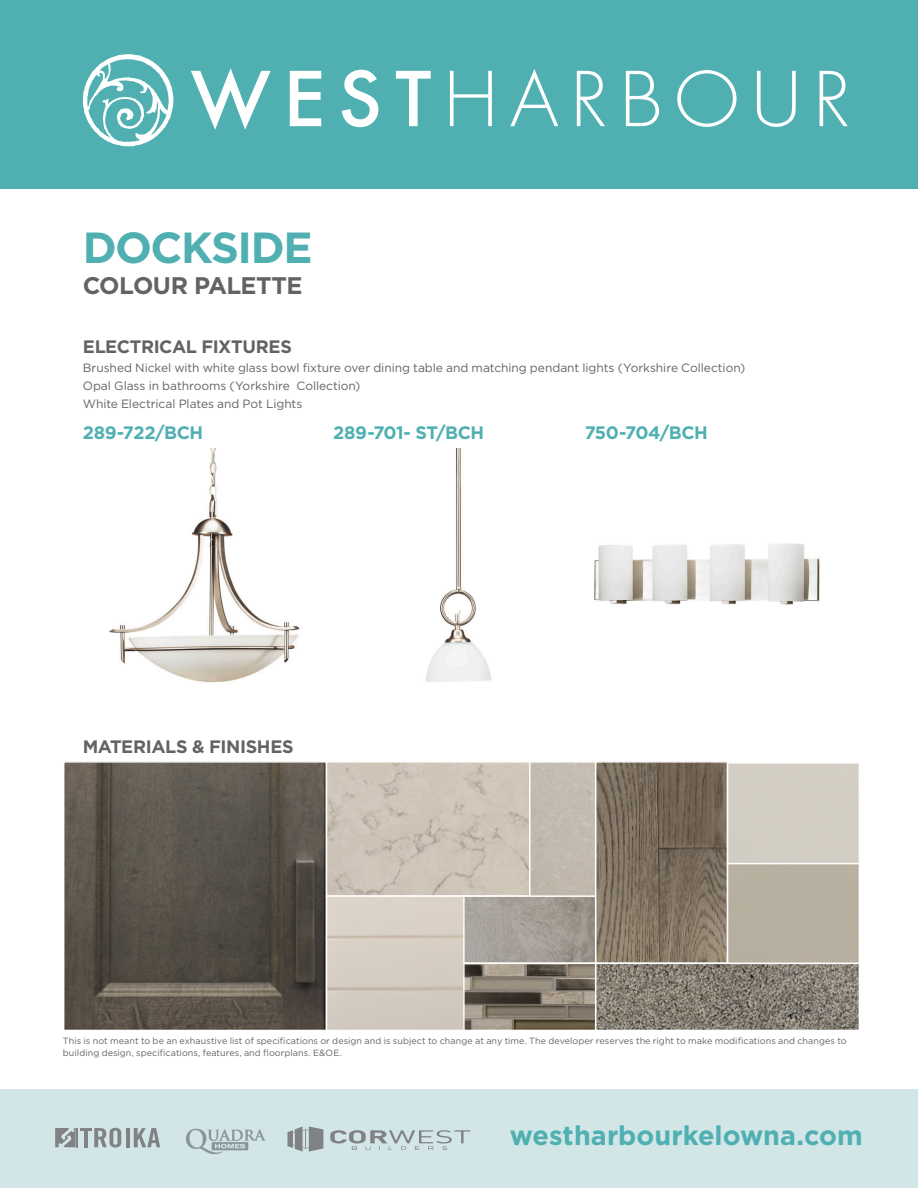
<style>
.page{position:relative;width:918px;height:1188px;background:#fff}
.page>*{position:absolute;margin:0;border:0;box-sizing:border-box;transform-origin:0 0}
.t1{font:700 43.5px "Gotham";letter-spacing:-.035em;color:#4fafb1}
.t2{font:700 27px "Gotham";color:#4fafb1}
.t3{font:700 24px "Gotham";letter-spacing:-.025em;color:#636366}
.t4{font:700 18px "Gotham";letter-spacing:-.02em;color:#636366}
.t5{font:700 18px "Gotham";letter-spacing:-.025em;color:#4fafb1}
.t6{font:12px/18px "Gotham";letter-spacing:-.005em;color:#636366}
.t7{font:9px/12px "Gotham";letter-spacing:.005em;color:#636366}
</style>
<div class="page">
<div style="left:0;top:0;width:918px;height:188px;background:#4fafb1"></div>
<div style="left:0;top:1089px;width:918px;height:99px;background:#d2e6e8"></div>
<svg style="left:288px;top:1126px;width:35px;height:26px"></svg>
<svg style="left:330px;top:1130px;width:140px;height:20px"></svg>
<img style="left:185px;top:1128px;width:80px;height:26px">
<hr style="left:126px;top:1128px;width:3px;height:19px;background:#808285">
<svg style="left:134px;top:1128px;width:26px;height:19px"></svg>
<svg style="left:55px;top:1128px;width:66px;height:20px"></svg>
<svg style="left:83px;top:54px;width:91px;height:92px"></svg>
<svg style="left:191px;top:68px;width:80px;height:62px"></svg>
<svg style="left:290px;top:71px;width:31px;height:55px"></svg>
<svg style="left:342px;top:70px;width:36px;height:57px"></svg>
<svg style="left:396px;top:71px;width:35px;height:55px"></svg>
<svg style="left:450px;top:71px;width:42px;height:55px"></svg>
<svg style="left:510px;top:69px;width:48px;height:57px"></svg>
<svg style="left:577px;top:71px;width:28px;height:55px"></svg>
<svg style="left:626px;top:71px;width:33px;height:55px"></svg>
<svg style="left:677px;top:70px;width:59px;height:57px"></svg>
<svg style="left:757px;top:71px;width:39px;height:56px"></svg>
<svg style="left:820px;top:71px;width:28px;height:55px"></svg>
<img style="left:109px;top:449px;width:711px;height:234px">
<img style="left:66px;top:764px;width:791px;height:264px">
<div style="left:63px;top:761px;width:264px;height:270px;border:2px solid #fff"></div>
<div style="left:326px;top:761px;width:205px;height:136px;border:2px solid #fff"></div>
<div style="left:326px;top:895px;width:139px;height:136px;border:2px solid #fff"></div>
<div style="left:463px;top:895px;width:133px;height:69px;border:2px solid #fff"></div>
<div style="left:463px;top:963px;width:133px;height:68px;border:2px solid #fff"></div>
<div style="left:529px;top:761px;width:67px;height:136px;border:2px solid #fff"></div>
<div style="left:595px;top:761px;width:133px;height:203px;border:2px solid #fff"></div>
<div style="left:595px;top:963px;width:265px;height:68px;border:2px solid #fff"></div>
<div style="left:727px;top:862px;width:133px;height:102px;border:2px solid #fff"></div>
<div style="left:727px;top:762px;width:133px;height:102px;border:2px solid #fff"></div>
<p class="t1" style="left:83px;top:218px;width:231px">DOCKSIDE</p>
<p class="t3" style="left:83px;top:270px;width:221px">COLOUR PALETTE</p>
<p class="t4" style="left:83px;top:334px;width:211px">ELECTRICAL FIXTURES</p>
<p class="t6" style="left:83px;top:358px;width:664px">Brushed Nickel with white glass bowl fixture over dining table and matching pendant lights (Yorkshire Collection)<br>Opal Glass in bathrooms (Yorkshire Collection)<br>White Electrical Plates and Pot Lights</p>
<p class="t5" style="left:83px;top:421px;width:122px">289-722/BCH</p>
<p class="t5" style="left:333px;top:421px;width:152px">289-701- ST/BCH</p>
<p class="t5" style="left:585px;top:421px;width:125px">750-704/BCH</p>
<p class="t4" style="left:83px;top:734px;width:212px">MATERIALS &amp; FINISHES</p>
<p class="t7" style="left:63px;top:1034px;width:785px">This is not meant to be an exhaustive list of specifications or design and is subject to change at any time. The developer reserves the right to make modifications and changes to building design, specifications, features, and floorplans. E&amp;OE.</p>
<p class="t2" style="left:510px;top:1118px;width:355px">westharbourkelowna.com</p>
</div>
